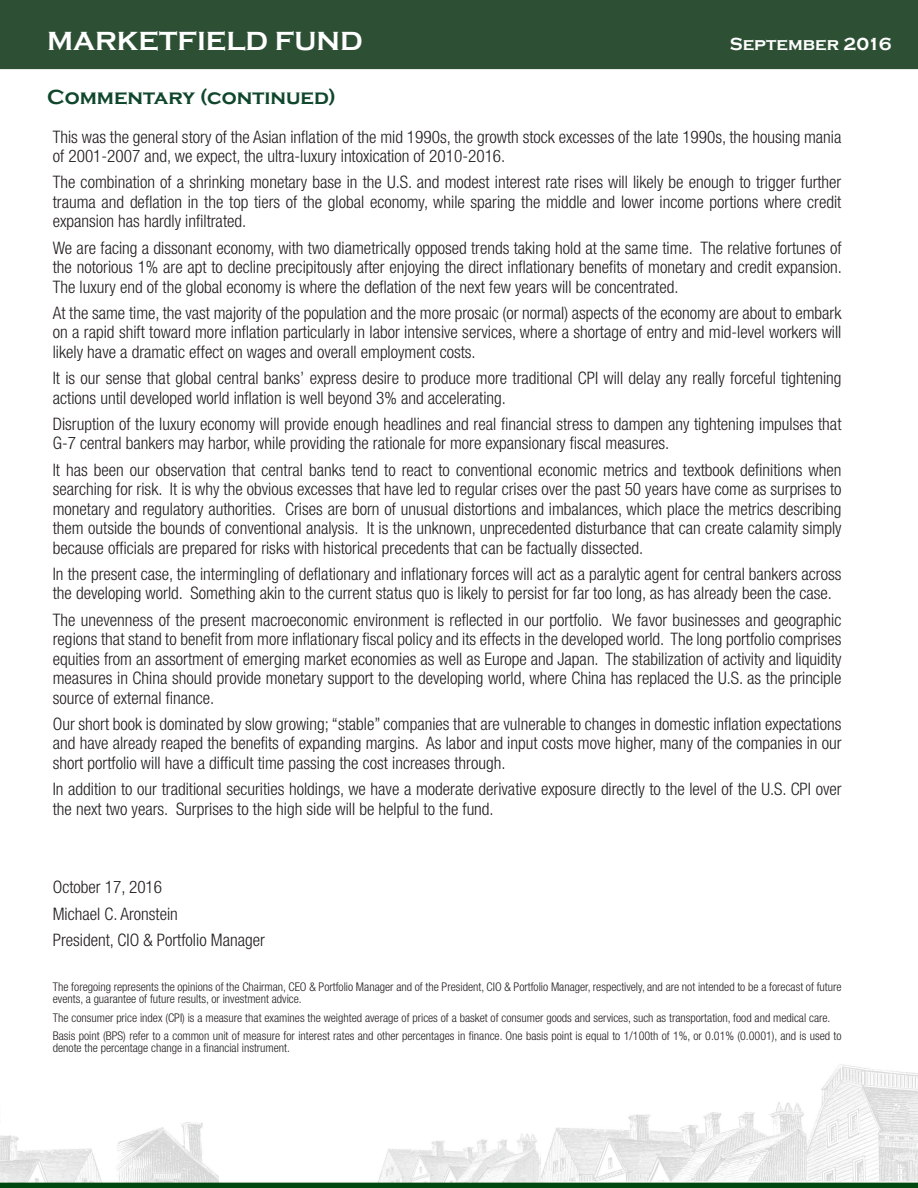
<style>
.page{position:relative;width:918px;height:1188px;background:#fff}
.page>*{position:absolute;margin:0;border:0;box-sizing:border-box;transform-origin:0 0}
.Date{font:700 27px "Copperplate Gothic";color:#fff}
.Heading_3{font:700 21px "Copperplate Gothic";color:#10472c}
.Date-2{font:700 18px "Copperplate Gothic";color:#fff}
.perf_disclosure{font:300 condensed 17.25px/19.5px "Helvetica Neue";color:#231f20;text-align:justify}
.t1{font:300 condensed 12px/12px "Helvetica Neue";color:#231f20}
</style>
<div class="page">
<div style="left:0;top:0;width:918px;height:69px;background:#2d5035"></div>
<img style="left:0;top:1064px;width:918px;height:124px">
<p class="Date" style="left:47px;top:27px;width:317px">MARKETFIELD FUND</p>
<p class="Date-2" style="left:730px;top:34px;width:164px">September 2016</p>
<p class="Heading_3" style="left:47px;top:85px;width:290px">Commentary (continued)</p>
<p class="perf_disclosure" style="left:53px;top:127px;width:790px">This was the general story of the Asian inflation of the mid 1990s, the growth stock excesses of the late 1990s, the housing mania of 2001-2007 and, we expect, the ultra-luxury intoxication of 2010-2016.</p>
<p class="perf_disclosure" style="left:53px;top:172px;width:790px">The combination of a shrinking monetary base in the U.S. and modest interest rate rises will likely be enough to trigger further trauma and deflation in the top tiers of the global economy, while sparing the middle and lower income portions where credit expansion has hardly infiltrated.</p>
<p class="perf_disclosure" style="left:53px;top:238px;width:791px">We are facing a dissonant economy, with two diametrically opposed trends taking hold at the same time. The relative fortunes of the notorious 1% are apt to decline precipitously after enjoying the direct inflationary benefits of monetary and credit expansion.<br>The luxury end of the global economy is where the deflation of the next few years will be concentrated.</p>
<p class="perf_disclosure" style="left:53px;top:303px;width:790px">At the same time, the vast majority of the population and the more prosaic (or normal) aspects of the economy are about to embark on a rapid shift toward more inflation particularly in labor intensive services, where a shortage of entry and mid-level workers will likely have a dramatic effect on wages and overall employment costs.</p>
<p class="perf_disclosure" style="left:53px;top:368px;width:790px">It is our sense that global central banks’ express desire to produce more traditional CPI will delay any really forceful tightening actions until developed world inflation is well beyond 3% and accelerating.</p>
<p class="perf_disclosure" style="left:53px;top:414px;width:790px">Disruption of the luxury economy will provide enough headlines and real financial stress to dampen any tightening impulses that<br>G-7 central bankers may harbor, while providing the rationale for more expansionary fiscal measures.</p>
<p class="perf_disclosure" style="left:53px;top:460px;width:790px">It has been our observation that central banks tend to react to conventional economic metrics and textbook definitions when searching for risk. It is why the obvious excesses that have led to regular crises over the past 50 years have come as surprises to monetary and regulatory authorities. Crises are born of unusual distortions and imbalances, which place the metrics describing them outside the bounds of conventional analysis. It is the unknown, unprecedented disturbance that can create calamity simply because officials are prepared for risks with historical precedents that can be factually dissected.</p>
<p class="perf_disclosure" style="left:53px;top:564px;width:790px">In the present case, the intermingling of deflationary and inflationary forces will act as a paralytic agent for central bankers across the developing world. Something akin to the current status quo is likely to persist for far too long, as has already been the case.</p>
<p class="perf_disclosure" style="left:53px;top:610px;width:790px">The unevenness of the present macroeconomic environment is reflected in our portfolio. We favor businesses and geographic regions that stand to benefit from more inflationary fiscal policy and its effects in the developed world. The long portfolio comprises equities from an assortment of emerging market economies as well as Europe and Japan. The stabilization of activity and liquidity measures in China should provide monetary support to the developing world, where China has replaced the U.S. as the principle source of external finance.</p>
<p class="perf_disclosure" style="left:53px;top:714px;width:790px">Our short book is dominated by slow growing; “stable” companies that are vulnerable to changes in domestic inflation expectations and have already reaped the benefits of expanding margins. As labor and input costs move higher, many of the companies in our short portfolio will have a difficult time passing the cost increases through.</p>
<p class="perf_disclosure" style="left:53px;top:779px;width:790px">In addition to our traditional securities holdings, we have a moderate derivative exposure directly to the level of the U.S. CPI over the next two years. Surprises to the high side will be helpful to the fund.</p>
<p class="perf_disclosure" style="left:53px;top:877px;width:111px">October 17, 2016</p>
<p class="perf_disclosure" style="left:53px;top:904px;width:127px">Michael C. Aronstein</p>
<p class="perf_disclosure" style="left:53px;top:930px;width:214px">President, CIO &amp; Portfolio Manager</p>
<p class="t1" style="left:53px;top:981px;width:790px">The foregoing represents the opinions of the Chairman, CEO &amp; Portfolio Manager and of the President, CIO &amp; Portfolio Manager, respectively, and are not intended to be a forecast of future events, a guarantee of future results, or investment advice.</p>
<p class="t1" style="left:53px;top:1011px;width:779px">The consumer price index (CPI) is a measure that examines the weighted average of prices of a basket of consumer goods and services, such as transportation, food and medical care.</p>
<p class="t1" style="left:53px;top:1030px;width:790px">Basis point (BPS) refer to a common unit of measure for interest rates and other percentages in finance. One basis point is equal to 1/100th of 1%, or 0.01% (0.0001), and is used to denote the percentage change in a financial instrument.</p>
</div>
